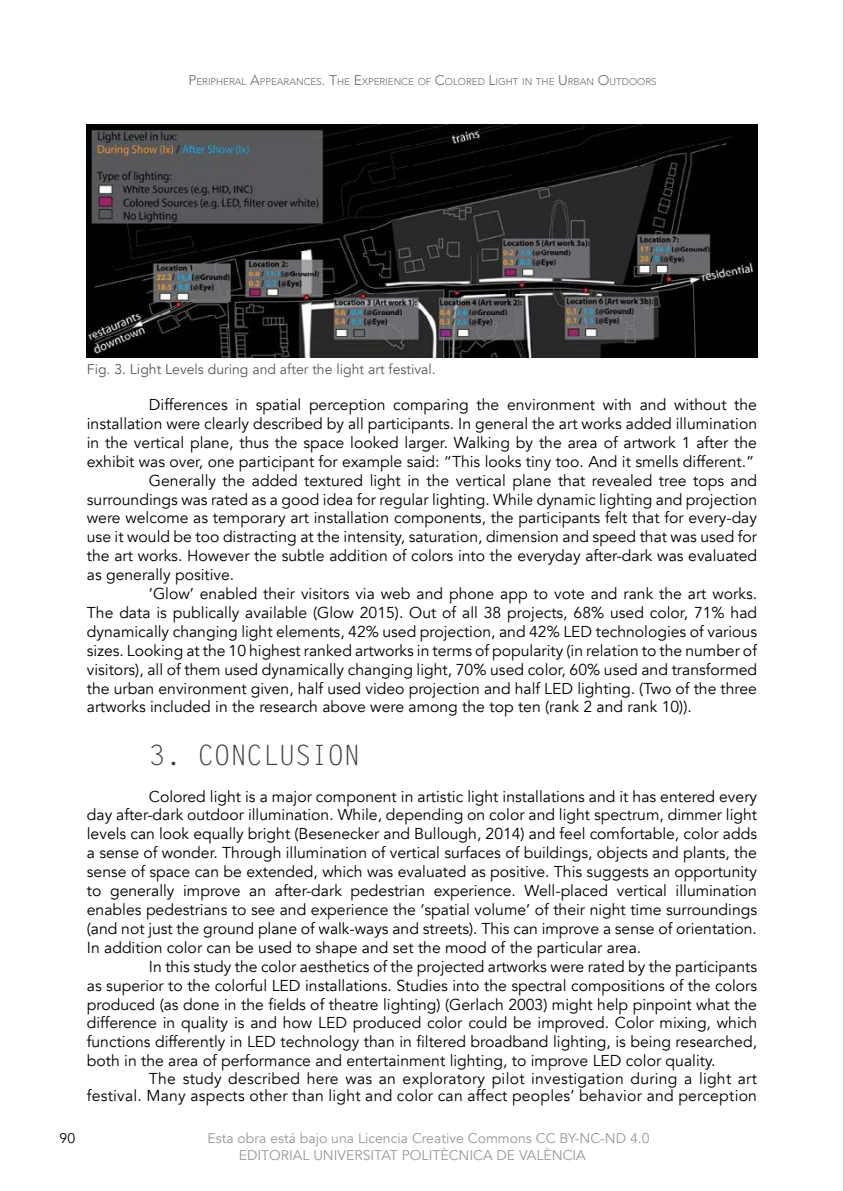
<style>
.page{position:relative;width:844px;height:1191px;background:#fff}
.page>*{position:absolute;margin:0;border:0;box-sizing:border-box;transform-origin:0 0}
.t1{font:28px "Letter Gothic Std";letter-spacing:-.02em;color:#404042}
.t2{font:15.75px/18.9px "Avenir";color:#000;text-align:justify}
.t3{font:14px/16.8px "Avenir";color:#989898}
.t4{font:14px "Avenir";color:#595959}
.t5{font:14px "Avenir";color:#000}
.t6{font:300 9.8px "Avenir";color:#6c6c6c}
.s1{font-size:14px}
</style>
<div class="page">
<hr style="left:843px;top:0;width:1px;height:1191px;background:#595959">
<img style="left:87px;top:124px;width:669px;height:233px">
<p class="t6" style="left:188px;top:76px;width:469px"><span class="s1">P</span>ERIPHERAL <span class="s1">A</span>PPEARANCES<span class="s1">. T</span>HE <span class="s1">E</span>XPERIENCE OF <span class="s1">C</span>OLORED <span class="s1">L</span>IGHT IN THE <span class="s1">U</span>RBAN <span class="s1">O</span>UTDOORS</p>
<p class="t4" style="left:87px;top:361px;width:350px">Fig. 3. Light Levels during and after the light art festival.</p>
<p class="t2" style="left:149px;top:395px;width:609px">Differences in spatial perception comparing the environment with and without the</p>
<p class="t2" style="left:87px;top:414px;width:671px">installation were clearly described by all participants. In general the art works added illumination</p>
<p class="t2" style="left:87px;top:433px;width:671px">in the vertical plane, thus the space looked larger. Walking by the area of artwork 1 after the</p>
<p class="t2" style="left:87px;top:452px;width:668px">exhibit was over, one participant for example said: “This looks tiny too. And it smells different.”</p>
<p class="t2" style="left:149px;top:471px;width:609px">Generally the added textured light in the vertical plane that revealed tree tops and</p>
<p class="t2" style="left:87px;top:490px;width:671px">surroundings was rated as a good idea for regular lighting. While dynamic lighting and projection</p>
<p class="t2" style="left:87px;top:509px;width:671px">were welcome as temporary art installation components, the participants felt that for every-day</p>
<p class="t2" style="left:87px;top:528px;width:671px">use it would be too distracting at the intensity, saturation, dimension and speed that was used for</p>
<p class="t2" style="left:87px;top:546px;width:671px">the art works. However the subtle addition of colors into the everyday after-dark was evaluated</p>
<p class="t2" style="left:87px;top:565px;width:149px">as generally positive.</p>
<p class="t2" style="left:149px;top:584px;width:609px">‘Glow’ enabled their visitors via web and phone app to vote and rank the art works.</p>
<p class="t2" style="left:87px;top:603px;width:671px">The data is publically available (Glow 2015). Out of all 38 projects, 68% used color, 71% had</p>
<p class="t2" style="left:87px;top:622px;width:671px">dynamically changing light elements, 42% used projection, and 42% LED technologies of various</p>
<p class="t2" style="left:87px;top:641px;width:671px">sizes. Looking at the 10 highest ranked artworks in terms of popularity (in relation to the number of</p>
<p class="t2" style="left:87px;top:660px;width:671px">visitors), all of them used dynamically changing light, 70% used color, 60% used and transformed</p>
<p class="t2" style="left:87px;top:679px;width:671px">the urban environment given, half used video projection and half LED lighting. (Two of the three</p>
<p class="t2" style="left:87px;top:698px;width:606px">artworks included in the research above were among the top ten (rank 2 and rank 10)).</p>
<h1 class="t1" style="left:149px;top:739px;width:213px">3. CONCLUSION</h1>
<p class="t2" style="left:87px;top:787px;width:671px;text-indent:62px">Colored light is a major component in artistic light installations and it has entered every day after-dark outdoor illumination. While, depending on color and light spectrum, dimmer light levels can look equally bright (Besenecker and Bullough, 2014) and feel comfortable, color adds a sense of wonder. Through illumination of vertical surfaces of buildings, objects and plants, the sense of space can be extended, which was evaluated as positive. This suggests an opportunity to generally improve an after-dark pedestrian experience. Well-placed vertical illumination enables pedestrians to see and experience the ‘spatial volume’ of their night time surroundings (and not just the ground plane of walk-ways and streets). This can improve a sense of orientation.<br>In addition color can be used to shape and set the mood of the particular area.</p>
<p class="t2" style="left:87px;top:957px;width:671px;text-indent:62px">In this study the color aesthetics of the projected artworks were rated by the participants as superior to the colorful LED installations. Studies into the spectral compositions of the colors produced (as done in the fields of theatre lighting) (Gerlach 2003) might help pinpoint what the difference in quality is and how LED produced color could be improved. Color mixing, which functions differently in LED technology than in filtered broadband lighting, is being researched, both in the area of performance and entertainment lighting, to improve LED color quality.</p>
<p class="t2" style="left:87px;top:1070px;width:671px;line-height:17.5px;text-align:right">The study described here was an exploratory pilot investigation during a light art<br>festival. Many aspects other than light and color can affect peoples’ behavior and perception</p>
<p class="t5" style="left:60px;top:1129px;width:17px">90</p>
<p class="t3" style="left:239px;top:1130px;width:412px;text-indent:-31px">Esta obra está bajo una Licencia Creative Commons CC BY-NC-ND 4.0<br>EDITORIAL UNIVERSITAT POLITÈCNICA DE VALÈNCIA</p>
</div>
